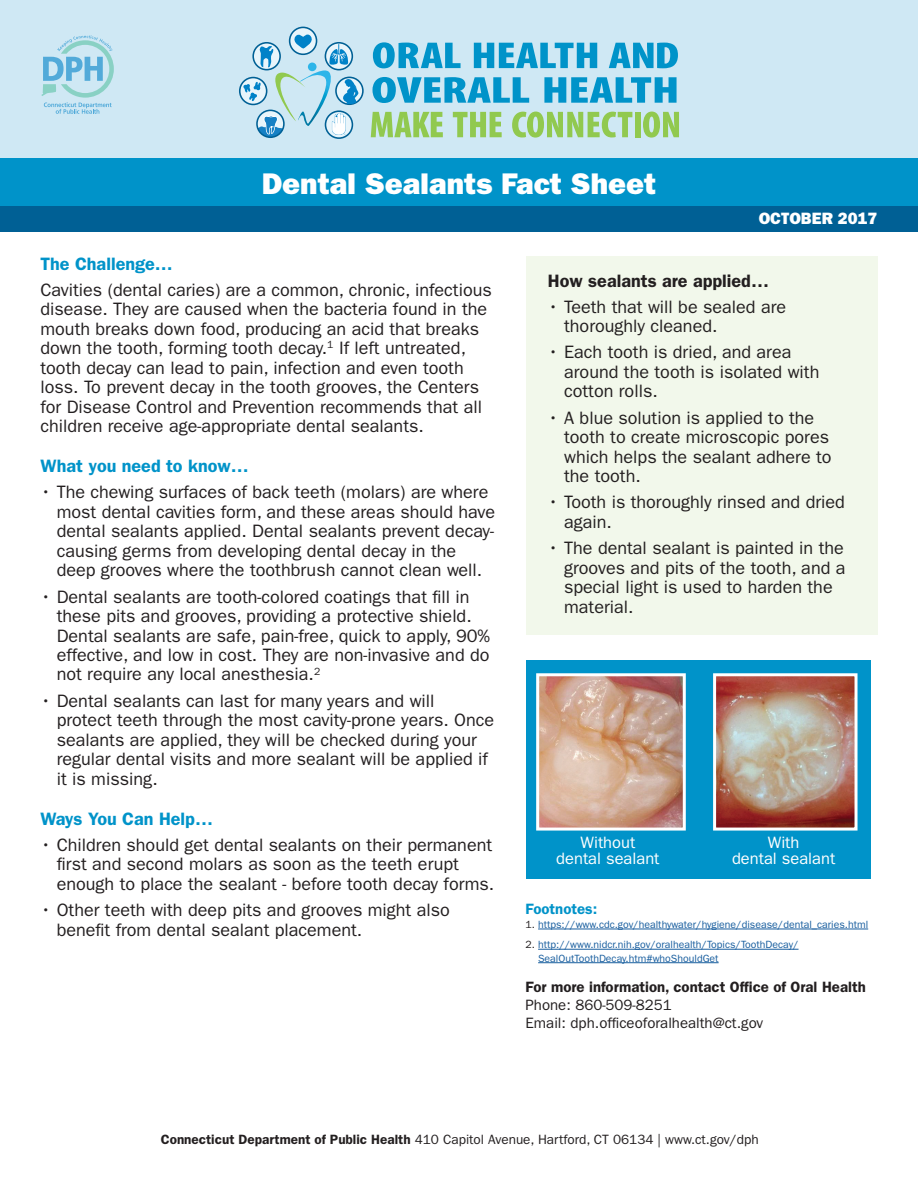
<style>
.page{position:relative;width:918px;height:1188px;background:#fff}
.page>*{position:absolute;margin:0;border:0;box-sizing:border-box;transform-origin:0 0}
.t1{font:800 30px "Franklin Gothic";color:#fff}
.t2{font:18px/19.5px "Franklin Gothic";color:#231f20}
.t3{font:600 18px "Franklin Gothic";color:#0093c9}
.t4{font:600 18px "Franklin Gothic";color:#231f20}
.t5{font:16.5px/16.5px "Franklin Gothic";color:#fff;text-align:center}
.t6{font:800 16.5px "Franklin Gothic";color:#fff}
.t7{font:15px/18px "Franklin Gothic";color:#231f20}
.t8{font:600 15px "Franklin Gothic";color:#231f20}
.t9{font:600 15px "Franklin Gothic";color:#0093c9}
.t10{font:13.5px "Franklin Gothic";color:#231f20}
.t11{font:10.5px/13.5px "Franklin Gothic";color:#175d9e}
.s1{color:#231f20}
.s2{font-weight:600}
</style>
<div class="page">
<div style="left:0;top:0;width:918px;height:158px;background:#cfe8f4"></div>
<svg style="left:240px;top:78px;width:27px;height:26px"></svg>
<div style="left:239px;top:77px;width:28px;height:28px;border:2px solid #006095;border-radius:50%"></div>
<svg style="left:290px;top:27px;width:27px;height:27px"></svg>
<div style="left:289px;top:27px;width:28px;height:28px;border:2px solid #006095;border-radius:50%"></div>
<div style="left:256px;top:110px;width:29px;height:28px;border:2px solid #006095;border-radius:50%"></div>
<svg style="left:336px;top:77px;width:27px;height:27px"></svg>
<div style="left:335px;top:77px;width:29px;height:28px;border:2px solid #006095;border-radius:50%"></div>
<div style="left:325px;top:110px;width:28px;height:29px;border:2px solid #006095;border-radius:50%"></div>
<svg style="left:243px;top:32px;width:115px;height:105px"></svg>
<svg style="left:373px;top:42px;width:88px;height:26px"></svg>
<svg style="left:474px;top:43px;width:123px;height:25px"></svg>
<svg style="left:609px;top:43px;width:69px;height:25px"></svg>
<svg style="left:372px;top:77px;width:157px;height:26px"></svg>
<svg style="left:544px;top:77px;width:133px;height:26px"></svg>
<svg style="left:371px;top:112px;width:72px;height:25px"></svg>
<svg style="left:453px;top:112px;width:49px;height:25px"></svg>
<svg style="left:512px;top:112px;width:120px;height:26px"></svg>
<div style="left:635px;top:112px;width:6px;height:25px;background:#91c94f"></div>
<svg style="left:643px;top:112px;width:36px;height:26px"></svg>
<div style="left:0;top:158px;width:918px;height:48px;background:#0093c9"></div>
<div style="left:0;top:206px;width:918px;height:25px;background:#006095"></div>
<svg style="left:41px;top:35px;width:73px;height:79px"></svg>
<div style="left:526px;top:660px;width:345px;height:218px;background:#0093c9"></div>
<div style="left:526px;top:256px;width:352px;height:379px;background:#f2f8eb"></div>
<hr style="left:538px;top:929px;width:330px;height:1px;background:#175d9e">
<hr style="left:538px;top:949px;width:261px;height:1px;background:#175d9e">
<hr style="left:538px;top:962px;width:181px;height:1px;background:#175d9e">
<img style="left:540px;top:677px;width:142px;height:150px">
<div style="left:536px;top:673px;width:150px;height:158px;border:3px solid #fff"></div>
<img style="left:717px;top:677px;width:137px;height:150px">
<div style="left:713px;top:673px;width:145px;height:158px;border:3px solid #fff"></div>
<h1 class="t1" style="left:262px;top:166px;width:396px">Dental Sealants Fact Sheet</h1>
<p class="t6" style="left:759px;top:209px;width:120px">OCTOBER 2017</p>
<p class="t3" style="left:40px;top:253px;width:134px">The Challenge…</p>
<p class="t2" style="left:40px;top:280px;width:453px">Cavities (dental caries) are a common, chronic, infectious disease. They are caused when the bacteria found in the mouth breaks down food, producing an acid that breaks down the tooth, forming tooth decay.<sup>1</sup> If left untreated, tooth decay can lead to pain, infection and even tooth loss. To prevent decay in the tooth grooves, the Centers for Disease Control and Prevention recommends that all children receive age-appropriate dental sealants.</p>
<p class="t3" style="left:40px;top:455px;width:210px">What you need to know…</p>
<p class="t2" style="left:57px;top:483px;width:440px;text-indent:-16px">• The chewing surfaces of back teeth (molars) are where most dental cavities form, and these areas should have dental sealants applied. Dental sealants prevent decay&shy;causing germs from developing dental decay in the deep grooves where the toothbrush cannot clean well.</p>
<p class="t2" style="left:57px;top:587px;width:435px;text-indent:-16px">• Dental sealants are tooth-colored coatings that fill in these pits and grooves, providing a protective shield.<br>Dental sealants are safe, pain-free, quick to apply, 90% effective, and low in cost. They are non-invasive and do not require any local anesthesia.<sup>2</sup></p>
<p class="t2" style="left:57px;top:691px;width:439px;text-indent:-16px">• Dental sealants can last for many years and will<br>protect teeth through the most cavity-prone years. Once sealants are applied, they will be checked during your regular dental visits and more sealant will be applied if it is missing.</p>
<p class="t3" style="left:40px;top:808px;width:174px">Ways You Can Help…</p>
<p class="t2" style="left:57px;top:835px;width:439px;text-indent:-16px">• Children should get dental sealants on their permanent first and second molars as soon as the teeth erupt enough to place the sealant - before tooth decay forms.</p>
<p class="t2" style="left:57px;top:900px;width:395px;text-indent:-16px">• Other teeth with deep pits and grooves might also benefit from dental sealant placement.</p>
<p class="t4" style="left:548px;top:270px;width:223px">How sealants are applied…</p>
<p class="t2" style="left:564px;top:297px;width:224px;text-indent:-16px">• Teeth that will be sealed are thoroughly cleaned.</p>
<p class="t2" style="left:564px;top:343px;width:257px;text-indent:-16px">• Each tooth is dried, and area around the tooth is isolated with cotton rolls.</p>
<p class="t2" style="left:564px;top:408px;width:269px;text-indent:-16px">• A blue solution is applied to the tooth to create microscopic pores which helps the sealant adhere to the tooth.</p>
<p class="t2" style="left:564px;top:493px;width:282px;text-indent:-16px">• Tooth is thoroughly rinsed and dried again.</p>
<p class="t2" style="left:564px;top:538px;width:283px;text-indent:-16px">• The dental sealant is painted in the grooves and pits of the tooth, and a special light is used to harden the material.</p>
<p class="t5" style="left:556px;top:834px;width:105px">Without dental sealant</p>
<p class="t5" style="left:732px;top:834px;width:105px">With<br>dental sealant</p>
<p class="t9" style="left:526px;top:900px;width:73px">Footnotes:</p>
<p class="t11" style="left:526px;top:918px;width:344px"><span class="s1">1.</span> https://www.cdc.gov/healthywater/hygiene/disease/dental_caries.html</p>
<p class="t11" style="left:538px;top:938px;width:262px;text-indent:-13px"><span class="s1">2.</span> http://www.nidcr.nih.gov/oralhealth/Topics/ToothDecay/<br>SealOutToothDecay.htm#whoShouldGet</p>
<p class="t8" style="left:526px;top:978px;width:342px">For more information, contact Office of Oral Health</p>
<p class="t7" style="left:526px;top:996px;width:239px">Phone: 860-509-8251<br>Email: dph.officeoforalhealth@ct.gov</p>
<p class="t10" style="left:161px;top:1132px;width:599px"><span class="s2">Connecticut Department of Public Health</span> 410 Capitol Avenue, Hartford, CT 06134 | www.ct.gov/dph</p>
</div>
